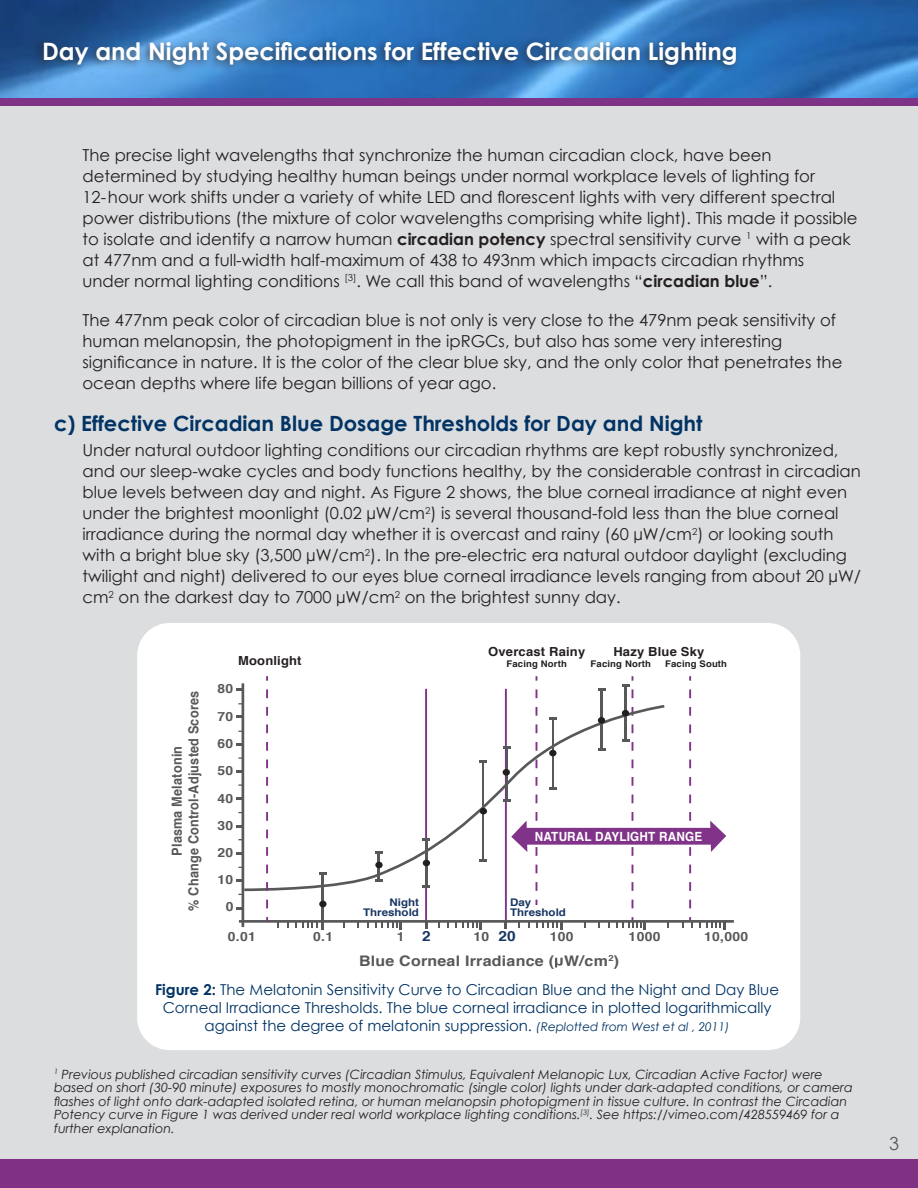
<style>
.page{position:relative;width:918px;height:1188px;background:#fff}
.page>*{position:absolute;margin:0;border:0;box-sizing:border-box;transform-origin:0 0}
.t1{font:700 24px "Century Gothic";color:#fff}
.a_and_b_indent{font:700 21px "Century Gothic";color:#013364}
.t2{font:18px "Century Gothic";color:#57585a}
.t3{font:16.5px/21px "Century Gothic";color:#231f20}
.t4{font:15px/18px "Century Gothic";color:#013364;text-align:center}
.t5{font:700 14.55px "Helvetica";letter-spacing:.015em;color:#57585a;scale:1.1 1}
.t6{font:700 14.1px "Helvetica";color:#183663;scale:1.1 1}
.t7{font:700 13.95px/16.6px "Helvetica";letter-spacing:.015em;color:#57585a;text-align:center;scale:.91 1}
.t8{font:italic 12.75px/13.5px "Century Gothic";color:#231f20}
.t9{font:700 12.6px/27.2px "Helvetica";letter-spacing:.025em;color:#57585a;text-align:justify;scale:1.1 1}
.t10{font:700 12.6px "Helvetica";letter-spacing:.015em;color:#fff;scale:.93 1}
.t11{font:700 12.45px "Helvetica";letter-spacing:.015em;color:#231f20;scale:1.04 1}
.t12{font:700 10.5px/10.2px "Helvetica";color:#183663;text-align:right;scale:1.1 1}
.t13{font:700 9.15px "Helvetica";letter-spacing:.015em;color:#231f20;scale:1.04 1}
.s1{font-weight:700}
.s2{font-size:14.1px;color:#183663}
.s3{font-style:italic;font-size:12px}
</style>
<div class="page">
<div style="left:0;top:99px;width:918px;height:1067px;background:#dcdddf"></div>
<img style="left:0;top:0;width:918px;height:98px">
<div style="left:0;top:1159px;width:918px;height:29px;background:#803186"></div>
<div style="left:33px;top:36px;width:708px;height:39px;background:#231f20;opacity:.75"></div>
<div style="left:0;top:98px;width:918px;height:8px;background:#7e3386"></div>
<div style="left:137px;top:623px;width:663px;height:427px;background:#fff;border-radius:32px"></div>
<hr style="left:425px;top:689px;width:2px;height:233px;background:#803388">
<hr style="left:242px;top:683px;width:2px;height:244px;background:#57585a">
<hr style="left:239px;top:920px;width:495px;height:3px;background:#57585a">
<svg style="left:236px;top:688px;width:6px;height:3px"></svg>
<svg style="left:236px;top:716px;width:6px;height:2px"></svg>
<svg style="left:236px;top:743px;width:6px;height:3px"></svg>
<svg style="left:236px;top:770px;width:6px;height:3px"></svg>
<svg style="left:236px;top:798px;width:6px;height:2px"></svg>
<svg style="left:236px;top:825px;width:6px;height:2px"></svg>
<svg style="left:236px;top:852px;width:6px;height:3px"></svg>
<svg style="left:236px;top:880px;width:6px;height:2px"></svg>
<svg style="left:236px;top:907px;width:6px;height:3px"></svg>
<svg style="left:425px;top:923px;width:2px;height:6px"></svg>
<hr style="left:321px;top:874px;width:3px;height:56px;background:#57585a">
<div style="left:319px;top:901px;width:8px;height:6px;background:#231f20;border-radius:50%"></div>
<svg style="left:555px;top:958px;width:8px;height:10px"></svg>
<svg style="left:244px;top:703px;width:259px;height:189px"></svg>
<svg style="left:266px;top:689px;width:2px;height:233px"></svg>
<hr style="left:482px;top:761px;width:2px;height:100px;background:#57585a">
<div style="left:480px;top:808px;width:7px;height:6px;background:#231f20;border-radius:50%"></div>
<svg style="left:296px;top:922px;width:21px;height:6px"></svg>
<svg style="left:376px;top:922px;width:26px;height:8px"></svg>
<svg style="left:455px;top:922px;width:27px;height:8px"></svg>
<svg style="left:503px;top:676px;width:223px;height:254px"></svg>
<p class="t1" style="left:42px;top:36px;width:697px">Day and Night Specifications for Effective Circadian Lighting</p>
<p class="t3" style="left:82px;top:144px;width:776px">The precise light wavelengths that synchronize the human circadian clock, have been determined by studying healthy human beings under normal workplace levels of lighting for 12-hour work shifts under a variety of white LED and florescent lights with very different spectral power distributions (the mixture of color wavelengths comprising white light). This made it possible to isolate and identify a narrow human <span class="s1">circadian potency</span> spectral sensitivity curve <sup>1</sup> with a peak at 477nm and a full-width half-maximum of 438 to 493nm which impacts circadian rhythms<br>under normal lighting conditions <sup>[3]</sup>. We call this band of wavelengths “<span class="s1">circadian blue</span>”.</p>
<p class="t3" style="left:82px;top:309px;width:755px">The 477nm peak color of circadian blue is not only is very close to the 479nm peak sensitivity of human melanopsin, the photopigment in the ipRGCs, but also has some very interesting</p>
<p class="t3" style="left:82px;top:351px;width:761px">significance in nature. It is the color of the clear blue sky, and the only color that penetrates the</p>
<p class="t3" style="left:82px;top:372px;width:415px">ocean depths where life began billions of year ago.</p>
<p class="a_and_b_indent" style="left:54px;top:410px;width:650px">c) Effective Circadian Blue Dosage Thresholds for Day and Night</p>
<p class="t3" style="left:82px;top:439px;width:758px">Under natural outdoor lighting conditions our circadian rhythms are kept robustly synchronized,</p>
<p class="t3" style="left:82px;top:460px;width:780px">and our sleep-wake cycles and body functions healthy, by the considerable contrast in circadian</p>
<p class="t3" style="left:82px;top:481px;width:766px">blue levels between day and night. As Figure 2 shows, the blue corneal irradiance at night even</p>
<p class="t3" style="left:82px;top:502px;width:758px">under the brightest moonlight (0.02 µW/cm<sup>2</sup>) is several thousand-fold less than the blue corneal</p>
<p class="t3" style="left:82px;top:523px;width:780px">irradiance during the normal day whether it is overcast and rainy (60 µW/cm<sup>2</sup>) or looking south with a bright blue sky (3,500 µW/cm<sup>2</sup>). In the pre-electric era natural outdoor daylight (excluding twilight and night) delivered to our eyes blue corneal irradiance levels ranging from about 20 µW/ cm<sup>2</sup> on the darkest day to 7000 µW/cm<sup>2</sup> on the brightest sunny day.</p>
<p class="t7" style="left:169px;top:911px;width:243px;rotate:-90deg">Plasma Melatonin<br>% Change Control-Adjusted Scores</p>
<p class="t11" style="left:238px;top:650px;width:63px">Moonlight</p>
<p class="t11" style="left:488px;top:641px;width:95px">Overcast Rainy</p>
<p class="t13" style="left:507px;top:656px;width:60px">Facing North</p>
<p class="t11" style="left:613px;top:641px;width:89px">Hazy Blue Sky</p>
<p class="t13" style="left:591px;top:656px;width:60px">Facing North</p>
<p class="t13" style="left:665px;top:656px;width:61px">Facing South</p>
<p class="t9" style="left:217px;top:675px;width:16px">80<br>70<br>60<br>50</p>
<p class="t9" style="left:217px;top:785px;width:16px;text-align:right">40<br>30<br>20<br>10<br>0</p>
<p class="t9" style="left:228px;top:923px;width:27px">0.01</p>
<p class="t9" style="left:313px;top:923px;width:20px">0.1</p>
<p class="t9" style="left:397px;top:923px;width:9px">1</p>
<p class="t6" style="left:422px;top:925px;width:9px">2</p>
<p class="t9" style="left:473px;top:923px;width:40px">10 <span class="s2">20</span></p>
<p class="t9" style="left:550px;top:923px;width:23px">100</p>
<p class="t9" style="left:629px;top:923px;width:31px">1000</p>
<p class="t9" style="left:704px;top:923px;width:42px">10,000</p>
<p class="t5" style="left:359px;top:949px;width:238px">Blue Corneal Irradiance ( W/cm<sup>2</sup>)</p>
<p class="t10" style="left:535px;top:826px;width:181px">NATURAL DAYLIGHT RANGE</p>
<p class="t12" style="left:363px;top:897px;width:52px">Night<br>Threshold</p>
<p class="t12" style="left:510px;top:897px;width:52px;text-align:left">Day<br>Threshold</p>
<p class="t4" style="left:155px;top:981px;width:626px"><span class="s1">Figure 2:</span> The Melatonin Sensitivity Curve to Circadian Blue and the Night and Day Blue<br>Corneal Irradiance Thresholds. The blue corneal irradiance in plotted logarithmically against the degree of melatonin suppression. <span class="s3">(Replotted from West et al , 2011)</span></p>
<p class="t8" style="left:54px;top:1067px;width:800px"><sup>1</sup> Previous published circadian sensitivity curves (Circadian Stimulus, Equivalent Melanopic Lux, Circadian Active Factor) were based on short (30-90 minute) exposures to mostly monochromatic (single color) lights under dark-adapted conditions, or camera flashes of light onto dark-adapted isolated retina, or human melanopsin photopigment in tissue culture. In contrast the Circadian Potency curve in Figure 1 was derived under real world workplace lighting conditions.<sup>[3]</sup>. See https://vimeo.com/428559469 for a further explanation.</p>
<p class="t2" style="left:889px;top:1133px;width:11px">3</p>
</div>
